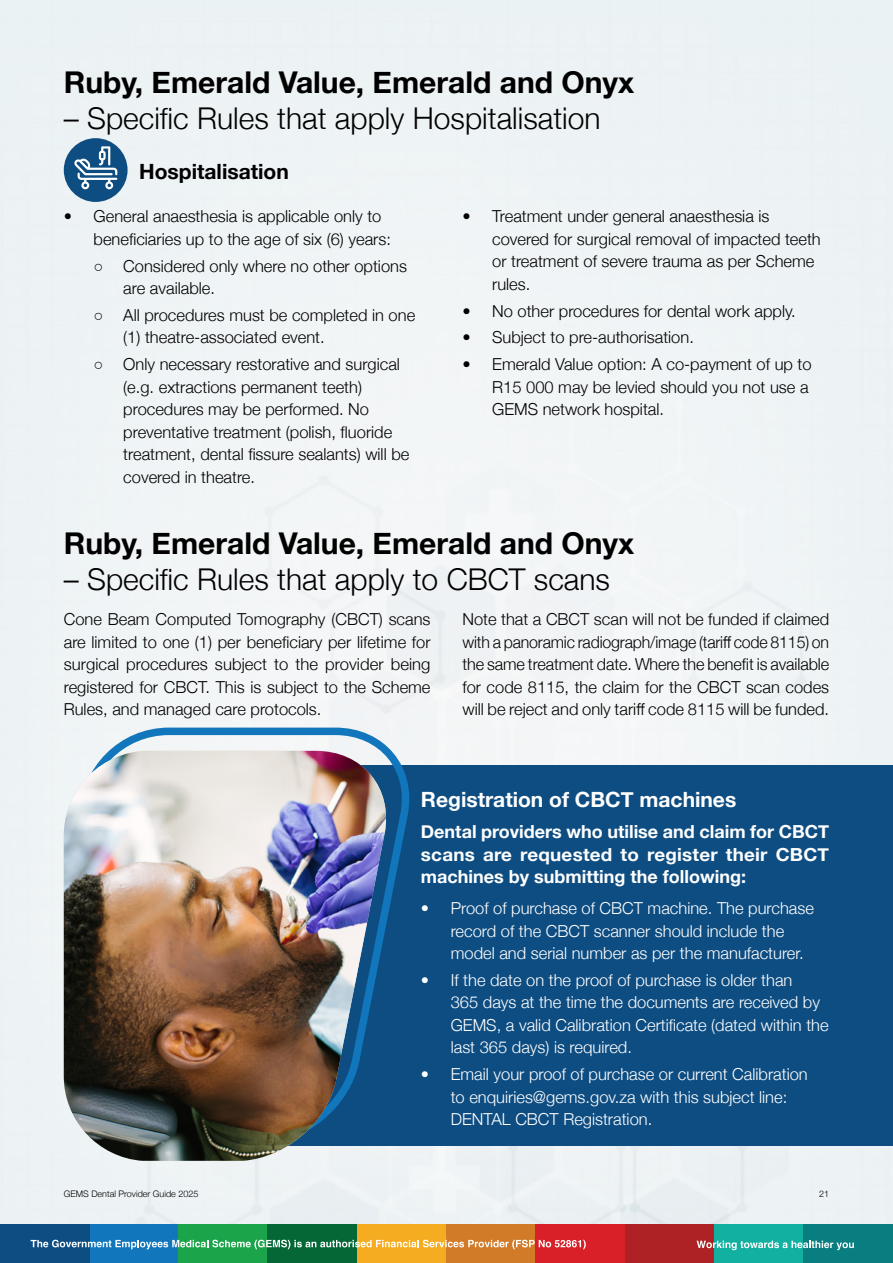
<style>
.page{position:relative;width:893px;height:1263px;background:#fff}
.page>*{position:absolute;margin:0;border:0;box-sizing:border-box;transform-origin:0 0}
.t1{font:300 30px "Helvetica Neue";color:#000}
.t2{font:700 30px "Helvetica Neue";color:#000}
.t3{font:700 21px "Helvetica Neue";color:#fff}
.t4{font:700 21px "Helvetica Neue";color:#000}
.t5{font:700 18px/22.5px "Helvetica Neue";color:#fff;text-align:justify}
.t6{font:300 16.5px/22.5px "Helvetica Neue";color:#000}
.t7{font:300 16.5px/22.5px "Helvetica Neue";color:#fff}
.t8{font:300 9px "Helvetica Neue";color:#000}
.s1{font-family:"Arial";font-weight:400}
</style>
<div class="page">
<div style="left:0;top:0;width:893px;height:1225px;background:#eef3f5"></div>
<div style="left:89px;top:1225px;width:89px;height:38px;background:#1176bb"></div>
<div style="left:0;top:1225px;width:89px;height:38px;background:#0e4d82"></div>
<div style="left:178px;top:1225px;width:90px;height:38px;background:#1ca44a"></div>
<div style="left:268px;top:1225px;width:89px;height:38px;background:#056735"></div>
<div style="left:357px;top:1225px;width:89px;height:38px;background:#f5ac20"></div>
<div style="left:446px;top:1225px;width:90px;height:38px;background:#d17b29"></div>
<div style="left:536px;top:1225px;width:89px;height:38px;background:#d92028"></div>
<div style="left:625px;top:1225px;width:89px;height:38px;background:#ae2225"></div>
<div style="left:714px;top:1225px;width:90px;height:38px;background:#11b0a1"></div>
<div style="left:804px;top:1225px;width:89px;height:38px;background:#087e81"></div>
<svg style="left:697px;top:1240px;width:157px;height:10px"></svg>
<svg style="left:31px;top:1240px;width:555px;height:9px"></svg>
<div style="left:206px;top:766px;width:687px;height:380px;background:#0e4d82"></div>
<div style="left:64px;top:138px;width:64px;height:64px;background:#0e4d82;border-radius:50%"></div>
<svg style="left:76px;top:724px;width:337px;height:424px"></svg>
<img style="left:64px;top:751px;width:329px;height:410px">
<svg style="left:74px;top:146px;width:43px;height:43px"></svg>
<h1 class="t2" style="left:64px;top:59px;width:572px">Ruby, Emerald Value, Emerald and Onyx</h1>
<h1 class="t1" style="left:64px;top:94px;width:538px">– Specific Rules that apply Hospitalisation</h1>
<p class="t4" style="left:139px;top:155px;width:151px">Hospitalisation</p>
<p class="t6" style="left:94px;top:204px;width:299px;text-indent:-30px">• General anaesthesia is applicable only to beneficiaries up to the age of six (6) years:</p>
<p class="t6" style="left:123px;top:253px;width:285px;text-indent:-30px"><span class="s1">○</span> Considered only where no other options are available.</p>
<p class="t6" style="left:123px;top:302px;width:293px;text-indent:-30px"><span class="s1">○</span> All procedures must be completed in one (1) theatre-associated event.</p>
<p class="t6" style="left:123px;top:352px;width:288px;text-indent:-30px"><span class="s1">○</span> Only necessary restorative and surgical (e.g. extractions permanent teeth) procedures may be performed. No preventative treatment (polish, fluoride treatment, dental fissure sealants) will be covered in theatre.</p>
<p class="t6" style="left:492px;top:204px;width:330px;text-indent:-30px">• Treatment under general anaesthesia is covered for surgical removal of impacted teeth or treatment of severe trauma as per Scheme rules.</p>
<p class="t6" style="left:462px;top:298px;width:335px">• No other procedures for dental work apply.</p>
<p class="t6" style="left:462px;top:325px;width:233px">• Subject to pre-authorisation.</p>
<p class="t6" style="left:492px;top:352px;width:321px;text-indent:-30px">• Emerald Value option: A co-payment of up to<br>R15 000 may be levied should you not use a<br>GEMS network hospital.</p>
<h1 class="t2" style="left:64px;top:520px;width:572px">Ruby, Emerald Value, Emerald and Onyx</h1>
<h1 class="t1" style="left:64px;top:555px;width:548px">– Specific Rules that apply to CBCT scans</h1>
<p class="t6" style="left:64px;top:607px;width:368px;text-align:justify">Cone Beam Computed Tomography (CBCT) scans are limited to one (1) per beneficiary per lifetime for surgical procedures subject to the provider being registered for CBCT. This is subject to the Scheme Rules, and managed care protocols.</p>
<p class="t6" style="left:462px;top:607px;width:368px;text-align:justify">Note that a CBCT scan will not be funded if claimed with a panoramic radiograph/image (tariff code 8115) on the same treatment date. Where the benefit is available for code 8115, the claim for the CBCT scan codes will be reject and only tariff code 8115 will be funded.</p>
<p class="t3" style="left:421px;top:783px;width:317px">Registration of CBCT machines</p>
<p class="t5" style="left:421px;top:821px;width:410px">Dental providers who utilise and claim for CBCT scans are requested to register their CBCT machines by submitting the following:</p>
<p class="t7" style="left:451px;top:896px;width:365px;text-indent:-30px">• Proof of purchase of CBCT machine. The purchase record of the CBCT scanner should include the model and serial number as per the manufacturer.</p>
<p class="t7" style="left:451px;top:968px;width:379px;text-indent:-30px">• If the date on the proof of purchase is older than<br>365 days at the time the documents are received by GEMS, a valid Calibration Certificate (dated within the last 365 days) is required.</p>
<p class="t7" style="left:451px;top:1062px;width:359px;text-indent:-30px">• Email your proof of purchase or current Calibration to enquiries@gems.gov.za with this subject line:<br>DENTAL CBCT Registration.</p>
<p class="t8" style="left:64px;top:1187px;width:136px">GEMS Dental Provider Guide 2025</p>
<p class="t8" style="left:819px;top:1187px;width:12px">21</p>
</div>
